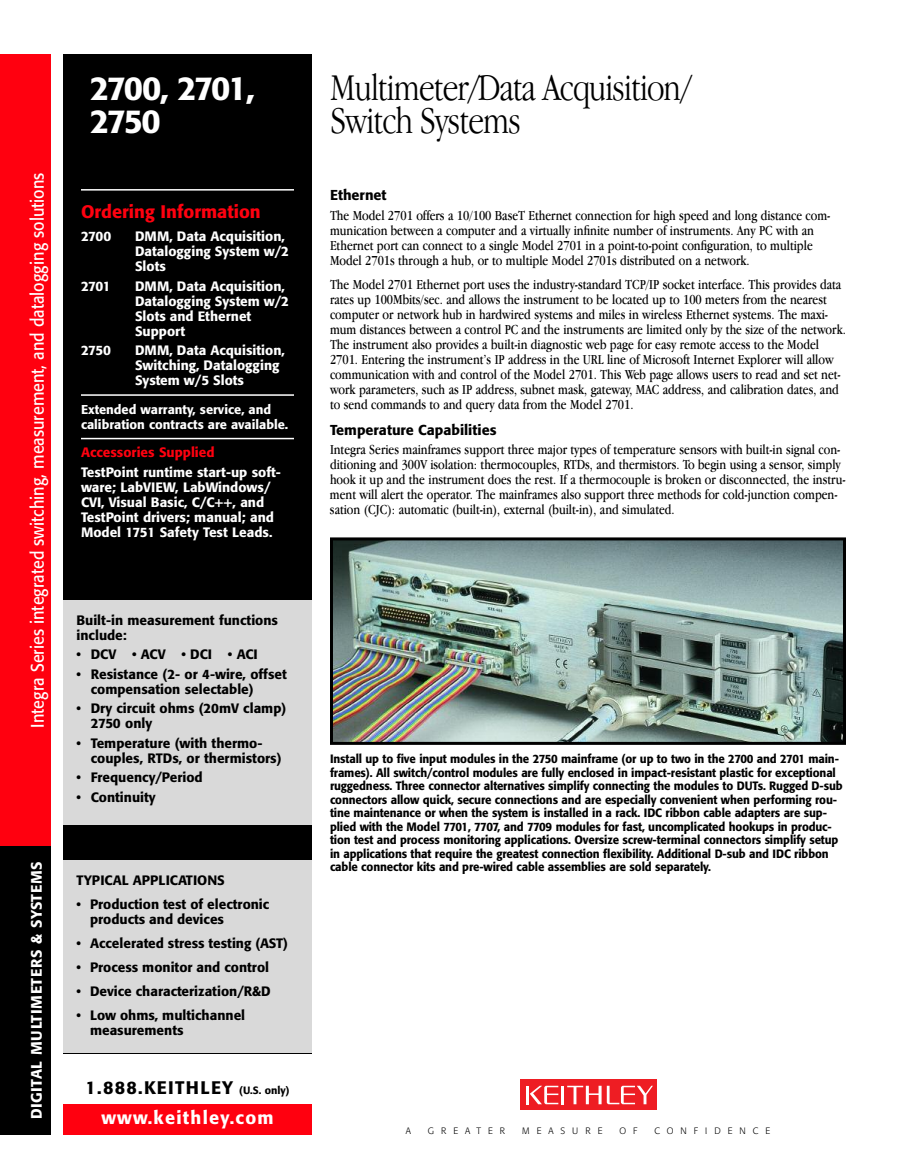
<style>
.page{position:relative;width:918px;height:1175px;background:#fff}
.page>*{position:absolute;margin:0;border:0;box-sizing:border-box;transform-origin:0 0}
.t1{font:300 condensed 39px "Garamond IT Cby BT";letter-spacing:-.025em;color:#000}
.t2{font:500 33px "Formata";letter-spacing:-.07em;color:#fff}
.t3{font:18px "Formata";color:#fff;scale:.9 1}
.t4{font:500 18px "Formata";letter-spacing:.07em;color:#000}
.t5{font:500 18px "Formata";color:#ff000f}
.t6{font:500 18px "Formata";letter-spacing:.07em;color:#fff}
.t7{font:500 15px "Formata";letter-spacing:.035em;color:#fff}
.t8{font:condensed 14.25px/15px "Garamond IT Cby BT";color:#000}
.t9{font:500 14.25px "Formata";color:#000}
.t10{font:500 13.5px/15px "Formata";color:#000}
.t11{font:500 13.5px/15px "Formata";color:#fff}
.t12{font:500 13.5px "Formata";color:#ff000f}
.t13{font:500 12.75px/15px "Formata";color:#fff}
.t14{font:500 12px/13.5px "Formata";letter-spacing:-.01em;color:#000;scale:.95 1}
.t15{font:300 9.15px "Formata";letter-spacing:.76em;color:#000}
.s1{font-size:13.5px}
.s2{font-size:10.5px}
</style>
<div class="page">
<div style="left:63px;top:1104px;width:249px;height:30px;background:#ff000f"></div>
<div style="left:520px;top:1079px;width:137px;height:31px;background:#ee1d23"></div>
<hr style="left:561px;top:1085px;width:3px;height:19px;background:#fff">
<svg style="left:527px;top:1085px;width:31px;height:19px"></svg>
<svg style="left:567px;top:1085px;width:86px;height:19px"></svg>
<div style="left:0;top:54px;width:51px;height:792px;background:#ff000f"></div>
<div style="left:0;top:846px;width:51px;height:288px;background:#000"></div>
<div style="left:63px;top:54px;width:249px;height:999px;background:#000"></div>
<img style="left:334px;top:541px;width:508px;height:200px">
<div style="left:330px;top:537px;width:516px;height:208px;border:3px solid #000"></div>
<hr style="left:81px;top:189px;width:213px;height:1px;background:#fff">
<hr style="left:81px;top:394px;width:213px;height:2px;background:#fff">
<hr style="left:81px;top:438px;width:213px;height:1px;background:#fff">
<div style="left:63px;top:600px;width:249px;height:224px;background:#d9d9d9"></div>
<div style="left:63px;top:860px;width:249px;height:193px;background:#d9d9d9"></div>
<p class="t3" style="left:30px;top:727px;width:618px;rotate:-90deg">Integra Series integrated switching, measurement, and datalogging solutions</p>
<p class="t7" style="left:30px;top:1119px;width:259px;rotate:-90deg">DIGITAL MULTIMETERS &amp; SYSTEMS</p>
<h2 class="t2" style="left:90px;top:74px;width:166px">2700, 2701,</h2>
<h1 class="t1" style="left:331px;top:73px;width:362px">Multimeter/Data Acquisition/</h1>
<h2 class="t2" style="left:90px;top:107px;width:72px">2750</h2>
<h1 class="t1" style="left:331px;top:106px;width:192px">Switch Systems</h1>
<p class="t5" style="left:81px;top:203px;width:181px">Ordering Information</p>
<p class="t11" style="left:81px;top:230px;width:32px">2700</p>
<p class="t11" style="left:135px;top:230px;width:156px">DMM, Data Acquisition,<br>Datalogging System w/2<br>Slots</p>
<p class="t11" style="left:81px;top:280px;width:31px">2701</p>
<p class="t11" style="left:135px;top:280px;width:156px">DMM, Data Acquisition,<br>Datalogging System w/2<br>Slots and Ethernet<br>Support</p>
<p class="t11" style="left:81px;top:344px;width:32px">2750</p>
<p class="t11" style="left:135px;top:344px;width:151px">DMM, Data Acquisition,<br>Switching, Datalogging<br>System w/5 Slots</p>
<p class="t13" style="left:81px;top:403px;width:209px">Extended warranty, service, and calibration contracts are available<span class="s1">.</span></p>
<p class="t12" style="left:81px;top:447px;width:135px">Accessories Supplied</p>
<p class="t11" style="left:81px;top:466px;width:202px">TestPoint runtime start-up soft&shy;ware; LabVIEW, LabWindows/<br>CVI, Visual Basic, C/C++, and<br>TestPoint drivers; manual; and<br>Model 1751 Safety Test Leads.</p>
<p class="t10" style="left:76px;top:613px;width:203px">Built-in measurement functions include:</p>
<p class="t10" style="left:76px;top:648px;width:183px">• DCV • ACV • DCI • ACI</p>
<p class="t10" style="left:91px;top:667px;width:198px;text-indent:-14px">• Resistance (2- or 4-wire, offset compensation selectable)</p>
<p class="t10" style="left:91px;top:702px;width:197px;text-indent:-14px">• Dry circuit ohms (20mV clamp)<br>2750 only</p>
<p class="t10" style="left:91px;top:736px;width:192px;text-indent:-14px">• Temperature (with thermo&shy;couples, RTDs, or thermistors)</p>
<p class="t10" style="left:76px;top:771px;width:128px">• Frequency/Period</p>
<p class="t10" style="left:76px;top:790px;width:81px">• Continuity</p>
<p class="t10" style="left:76px;top:873px;width:150px">TYPICAL APPLICATIONS</p>
<p class="t10" style="left:90px;top:897px;width:181px;text-indent:-14px">• Production test of electronic products and devices</p>
<p class="t10" style="left:76px;top:936px;width:213px">• Accelerated stress testing (AST)</p>
<p class="t10" style="left:76px;top:960px;width:194px">• Process monitor and control</p>
<p class="t10" style="left:76px;top:984px;width:196px">• Device characterization/R&amp;D</p>
<p class="t10" style="left:90px;top:1008px;width:157px;text-indent:-14px">• Low ohms, multichannel measurements</p>
<p class="t4" style="left:86px;top:1079px;width:205px">1.888.KEITHLEY <span class="s2">(U.S. only)</span></p>
<p class="t6" style="left:101px;top:1110px;width:174px">www.keithley.com</p>
<p class="t9" style="left:330px;top:189px;width:58px">Ethernet</p>
<p class="t8" style="left:330px;top:209px;width:502px">The Model 2701 offers a 10/100 BaseT Ethernet connection for high speed and long distance com&shy;munication between a computer and a virtually infinite number of instruments. Any PC with an Ethernet port can connect to a single Model 2701 in a point-to-point configuration, to multiple Model 2701s through a hub, or to multiple Model 2701s distributed on a network.</p>
<p class="t8" style="left:330px;top:278px;width:517px">The Model 2701 Ethernet port uses the industry-standard TCP/IP socket interface. This provides data rates up 100Mbits/sec. and allows the instrument to be located up to 100 meters from the nearest computer or network hub in hardwired systems and miles in wireless Ethernet systems. The maxi&shy;mum distances between a control PC and the instruments are limited only by the size of the network.<br>The instrument also provides a built-in diagnostic web page for easy remote access to the Model 2701. Entering the instrument’s IP address in the URL line of Microsoft Internet Explorer will allow communication with and control of the Model 2701. This Web page allows users to read and set net&shy;work parameters, such as IP address, subnet mask, gateway, MAC address, and calibration dates, and to send commands to and query data from the Model 2701.</p>
<p class="t9" style="left:330px;top:423px;width:168px">Temperature Capabilities</p>
<p class="t8" style="left:330px;top:443px;width:517px">Integra Series mainframes support three major types of temperature sensors with built-in signal con&shy;ditioning and 300V isolation: thermocouples, RTDs, and thermistors. To begin using a sensor, simply hook it up and the instrument does the rest. If a thermocouple is broken or disconnected, the instru&shy;ment will alert the operator. The mainframes also support three methods for cold-junction compen&shy;sation (CJC): automatic (built-in), external (built-in), and simulated.</p>
<p class="t14" style="left:330px;top:753px;width:541px">Install up to five input modules in the 2750 mainframe (or up to two in the 2700 and 2701 main&shy;frames). All switch/control modules are fully enclosed in impact-resistant plastic for exceptional ruggedness. Three connector alternatives simplify connecting the modules to DUTs. Rugged D-sub connectors allow quick, secure connections and are especially convenient when performing rou&shy;tine maintenance or when the system is installed in a rack. IDC ribbon cable adapters are sup&shy;plied with the Model 7701, 7707, and 7709 modules for fast, uncomplicated hookups in produc&shy;tion test and process monitoring applications. Oversize screw-terminal connectors simplify setup in applications that require the greatest connection flexibility. Additional D-sub and IDC ribbon cable connector kits and pre-wired cable assemblies are sold separately.</p>
<p class="t15" style="left:406px;top:1127px;width:7px">A</p>
<p class="t15" style="left:428px;top:1127px;width:79px">GREATER</p>
<p class="t15" style="left:522px;top:1127px;width:82px">MEASURE</p>
<p class="t15" style="left:620px;top:1127px;width:19px">O F</p>
<p class="t15" style="left:654px;top:1127px;width:117px">CONFIDENCE</p>
</div>
